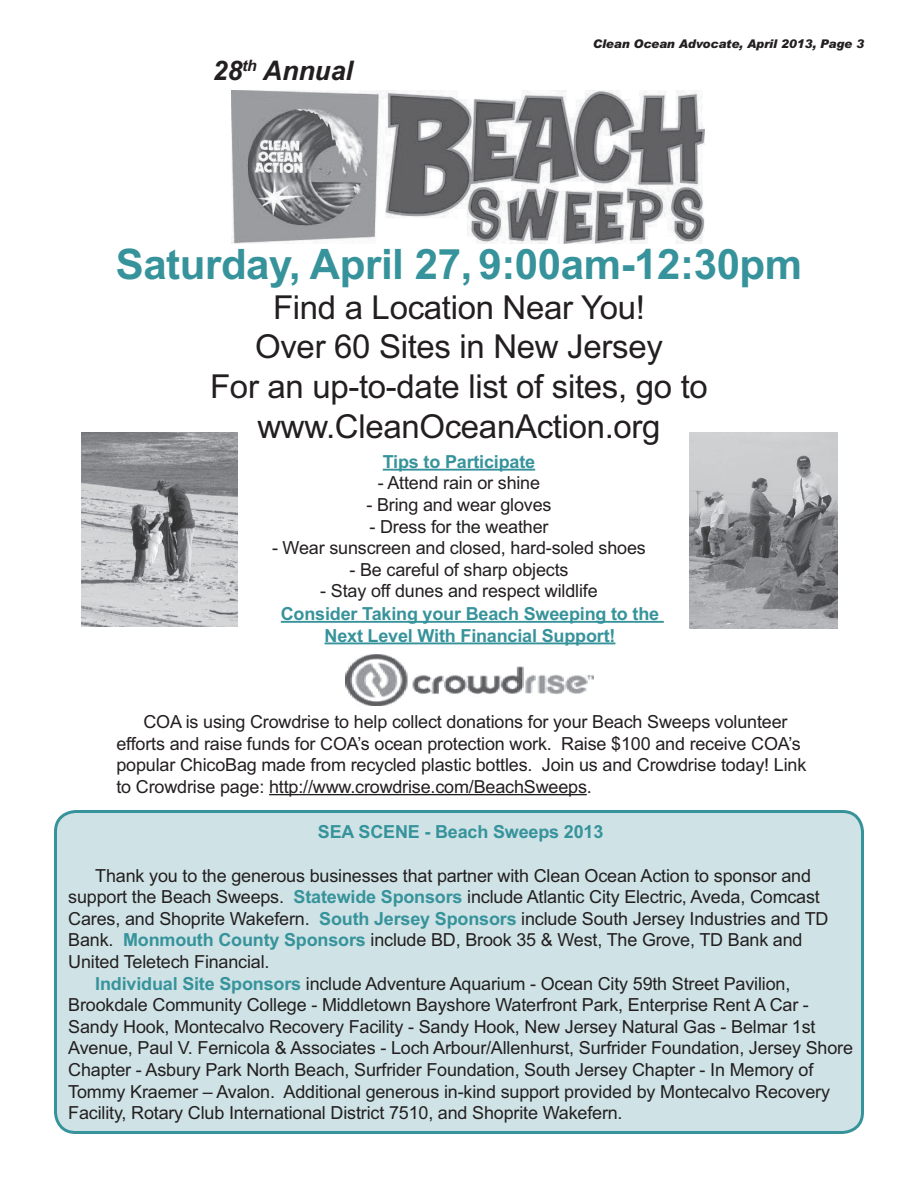
<style>
.page{position:relative;width:918px;height:1188px;background:#fff}
.page>*{position:absolute;margin:0;border:0;box-sizing:border-box;transform-origin:0 0}
.t1{font:700 42px "Arial";letter-spacing:-.01em;color:#37939b}
.t2{font:33px/39.6px "Arial";letter-spacing:-.01em;color:#231f20;text-align:center}
.t3{font:italic 700 27px "Arial";letter-spacing:-.01em;color:#231f20}
.t4{font:18px/21.6px "Arial";letter-spacing:-.01em;color:#231f20}
.t5{font:700 18px/21.6px "Arial";letter-spacing:-.01em;color:#37939b;text-align:center}
.t6{font:italic 900 12px "Arial";letter-spacing:-.01em;color:#231f20}
.s1{font-weight:700;color:#37939b}
</style>
<div class="page">
<div style="left:56px;top:812px;width:806px;height:320px;background:#cfe3e6;border-radius:20px"></div>
<div style="left:54px;top:810px;width:810px;height:324px;border:3px solid #37939b;border-radius:20px"></div>
<hr style="left:281px;top:621px;width:383px;height:2px;background:#37939b">
<hr style="left:325px;top:642px;width:290px;height:2px;background:#37939b">
<hr style="left:269px;top:794px;width:318px;height:1px;background:#231f20">
<hr style="left:383px;top:469px;width:152px;height:2px;background:#37939b">
<img style="left:81px;top:432px;width:156px;height:194px">
<img style="left:689px;top:432px;width:148px;height:197px">
<img style="left:231px;top:91px;width:474px;height:152px">
<img style="left:346px;top:654px;width:248px;height:52px">
<p class="t3" style="left:213px;top:55px;width:142px">28<sup>th</sup> Annual</p>
<p class="t6" style="left:593px;top:40px;width:273px">Clean Ocean Advocate, April 2013, Page 3</p>
<p class="t1" style="left:116px;top:249px;width:688px">Saturday, April 27, 9:00am-12:30pm</p>
<p class="t2" style="left:210px;top:291px;width:499px">Find a Location Near You!<br>Over 60 Sites in New Jersey<br>For an up-to-date list of sites, go to www.CleanOceanAction.org</p>
<p class="t5" style="left:383px;top:452px;width:154px">Tips to Participate</p>
<p class="t4" style="left:378px;top:474px;width:164px">- Attend rain or shine</p>
<p class="t4" style="left:366px;top:496px;width:187px">- Bring and wear gloves</p>
<p class="t4" style="left:369px;top:517px;width:181px">- Dress for the weather</p>
<p class="t4" style="left:272px;top:539px;width:375px">- Wear sunscreen and closed, hard-soled shoes</p>
<p class="t4" style="left:349px;top:560px;width:221px">- Be careful of sharp objects</p>
<p class="t4" style="left:320px;top:582px;width:279px">- Stay off dunes and respect wildlife</p>
<p class="t5" style="left:281px;top:605px;width:380px">Consider Taking your Beach Sweeping to the<br>Next Level With Financial Support!</p>
<p class="t4" style="left:116px;top:713px;width:691px;text-indent:27px">COA is using Crowdrise to help collect donations for your Beach Sweeps volunteer efforts and raise funds for COA’s ocean protection work. Raise $100 and receive COA’s popular ChicoBag made from recycled plastic bottles. Join us and Crowdrise today! Link to Crowdrise page: http://www.crowdrise.com/BeachSweeps.</p>
<p class="t5" style="left:318px;top:823px;width:287px">SEA SCENE - Beach Sweeps 2013</p>
<p class="t4" style="left:95px;top:866px;width:717px">Thank you to the generous businesses that partner with Clean Ocean Action to sponsor and</p>
<p class="t4" style="left:68px;top:888px;width:753px">support the Beach Sweeps. <span class="s1">Statewide Sponsors</span> include Atlantic City Electric, Aveda, Comcast</p>
<p class="t4" style="left:68px;top:909px;width:762px">Cares, and Shoprite Wakefern. <span class="s1">South Jersey Sponsors</span> include South Jersey Industries and TD</p>
<p class="t4" style="left:68px;top:931px;width:736px">Bank. <span class="s1">Monmouth County Sponsors</span> include BD, Brook 35 &amp; West, The Grove, TD Bank and</p>
<p class="t4" style="left:68px;top:953px;width:203px">United Teletech Financial.</p>
<p class="t4" style="left:95px;top:974px;width:697px"><span class="s1">Individual Site Sponsors</span> include Adventure Aquarium - Ocean City 59th Street Pavilion,</p>
<p class="t4" style="left:68px;top:996px;width:742px">Brookdale Community College - Middletown Bayshore Waterfront Park, Enterprise Rent A Car -</p>
<p class="t4" style="left:68px;top:1017px;width:749px">Sandy Hook, Montecalvo Recovery Facility - Sandy Hook, New Jersey Natural Gas - Belmar 1st</p>
<p class="t4" style="left:68px;top:1039px;width:786px">Avenue, Paul V. Fernicola &amp; Associates - Loch Arbour/Allenhurst, Surfrider Foundation, Jersey Shore</p>
<p class="t4" style="left:68px;top:1061px;width:747px">Chapter - Asbury Park North Beach, Surfrider Foundation, South Jersey Chapter - In Memory of</p>
<p class="t4" style="left:68px;top:1082px;width:763px">Tommy Kraemer – Avalon. Additional generous in-kind support provided by Montecalvo Recovery</p>
<p class="t4" style="left:68px;top:1104px;width:556px">Facility, Rotary Club International District 7510, and Shoprite Wakefern.</p>
</div>
